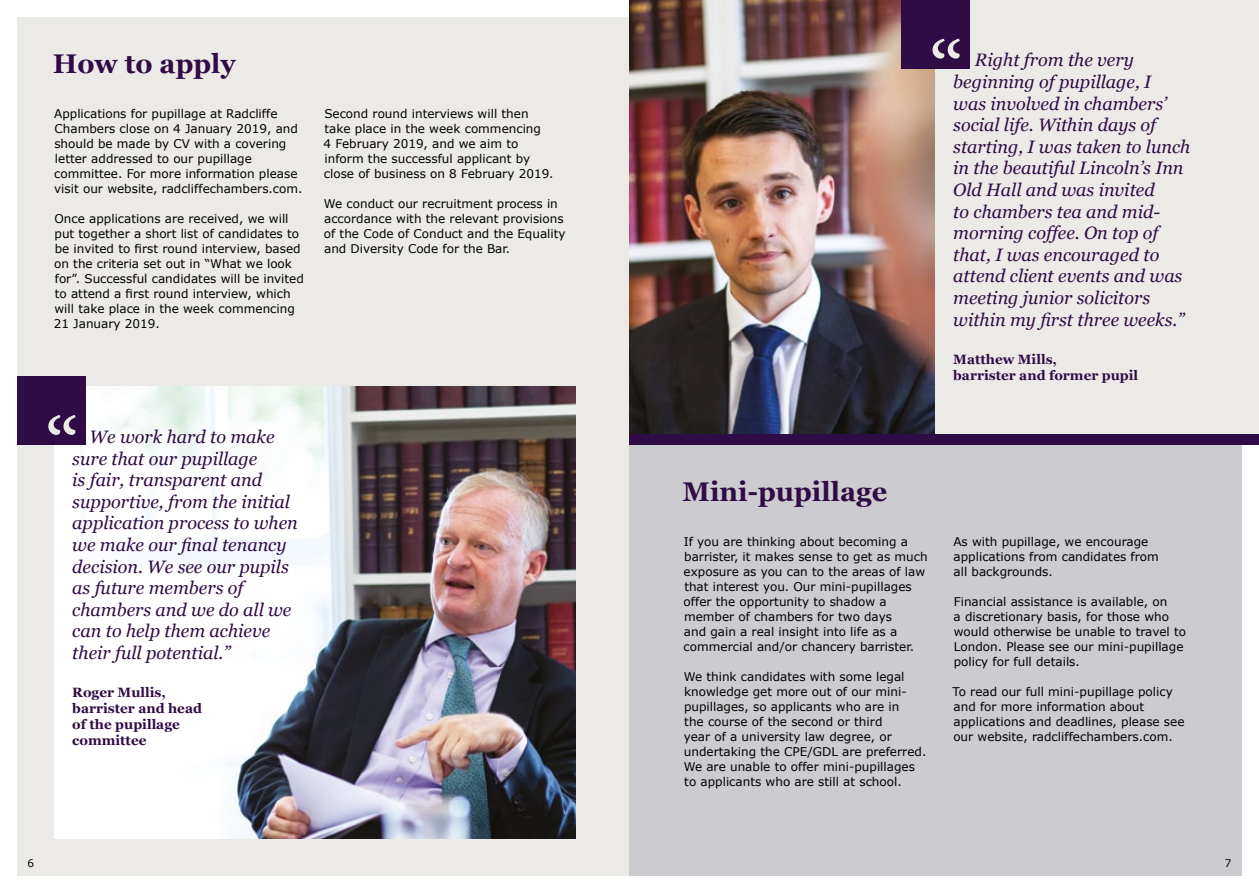
<style>
.page{position:relative;width:1259px;height:893px;background:#fff}
.page>*{position:absolute;margin:0;border:0;box-sizing:border-box;transform-origin:0 0}
.t1{font:700 27px "Georgia";color:#300c46}
.t2{font:italic 18px/21.6px "Georgia";color:#300c46}
.t3{font:700 13.5px/16.2px "Georgia";color:#300c46}
.t4{font:12px/15px "Verdana";color:#000}
.t5{font:10.5px "Verdana";color:#000}
</style>
<div class="page">
<div style="left:17px;top:17px;width:612px;height:859px;background:#eceae6"></div>
<img style="left:54px;top:387px;width:521px;height:452px">
<div style="left:629px;top:444px;width:613px;height:432px;background:#ccccd0"></div>
<div style="left:629px;top:434px;width:630px;height:10px;background:#300c46"></div>
<img style="left:629px;top:0;width:306px;height:434px">
<div style="left:935px;top:0;width:324px;height:434px;background:#eceae6"></div>
<div style="left:901px;top:0;width:68px;height:68px;background:#300c46"></div>
<svg style="left:932px;top:39px;width:28px;height:20px"></svg>
<div style="left:17px;top:376px;width:68px;height:68px;background:#300c46"></div>
<svg style="left:48px;top:415px;width:28px;height:20px"></svg>
<h1 class="t1" style="left:53px;top:43px;width:184px">How to apply</h1>
<p class="t4" style="left:54px;top:106px;width:250px">Applications for pupillage at Radcliffe Chambers close on 4 January 2019, and should be made by CV with a covering letter addressed to our pupillage committee. For more information please visit our website, radcliffechambers.com.</p>
<p class="t4" style="left:54px;top:211px;width:252px">Once applications are received, we will put together a short list of candidates to be invited to first round interview, based on the criteria set out in “What we look for”. Successful candidates will be invited to attend a first round interview, which will take place in the week commencing 21 January 2019.</p>
<p class="t4" style="left:324px;top:106px;width:231px">Second round interviews will then take place in the week commencing<br>4 February 2019, and we aim to inform the successful applicant by close of business on 8 February 2019.</p>
<p class="t4" style="left:324px;top:196px;width:243px">We conduct our recruitment process in accordance with the relevant provisions of the Code of Conduct and the Equality and Diversity Code for the Bar.</p>
<p class="t2" style="left:72px;top:425px;width:227px;text-indent:17px">We work hard to make sure that our pupillage<br>is fair, transparent and supportive, from the initial application process to when we make our final tenancy decision. We see our pupils as future members of chambers and we do all we can to help them achieve their full potential.”</p>
<p class="t3" style="left:72px;top:683px;width:131px">Roger Mullis, barrister and head of the pupillage committee</p>
<p class="t2" style="left:953px;top:49px;width:239px;text-indent:22px">Right from the very beginning of pupillage, I<br>was involved in chambers’ social life. Within days of starting, I was taken to lunch in the beautiful Lincoln’s Inn<br>Old Hall and was invited<br>to chambers tea and mid&shy;morning coffee. On top of that, I was encouraged to attend client events and was meeting junior solicitors within my first three weeks.”</p>
<p class="t3" style="left:953px;top:350px;width:186px">Matthew Mills,<br>barrister and former pupil</p>
<h1 class="t1" style="left:682px;top:472px;width:206px">Mini-pupillage</h1>
<p class="t4" style="left:683px;top:535px;width:245px">If you are thinking about becoming a barrister, it makes sense to get as much exposure as you can to the areas of law that interest you. Our mini-pupillages offer the opportunity to shadow a member of chambers for two days<br>and gain a real insight into life as a commercial and/or chancery barrister.</p>
<p class="t4" style="left:683px;top:670px;width:244px">We think candidates with some legal knowledge get more out of our mini&shy;pupillages, so applicants who are in<br>the course of the second or third<br>year of a university law degree, or undertaking the CPE/GDL are preferred.<br>We are unable to offer mini-pupillages to applicants who are still at school.</p>
<p class="t4" style="left:953px;top:535px;width:207px">As with pupillage, we encourage applications from candidates from all backgrounds.</p>
<p class="t4" style="left:953px;top:595px;width:234px">Financial assistance is available, on<br>a discretionary basis, for those who would otherwise be unable to travel to London. Please see our mini-pupillage policy for full details.</p>
<p class="t4" style="left:952px;top:685px;width:233px">To read our full mini-pupillage policy and for more information about applications and deadlines, please see our website, radcliffechambers.com.</p>
<p class="t5" style="left:27px;top:856px;width:8px">6</p>
<p class="t5" style="left:1225px;top:856px;width:8px">7</p>
</div>
